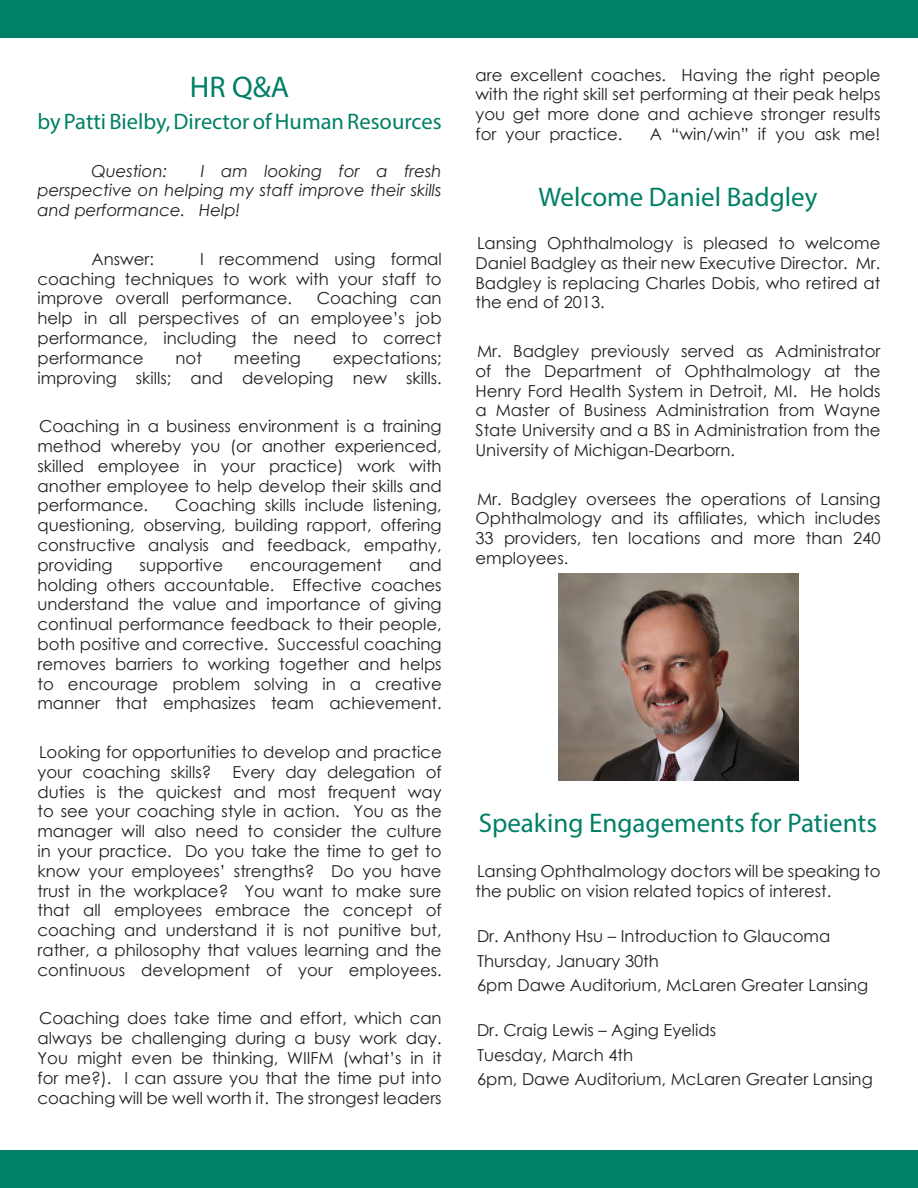
<style>
.page{position:relative;width:918px;height:1188px;background:#fff}
.page>*{position:absolute;margin:0;border:0;box-sizing:border-box;transform-origin:0 0}
.Headline{font:30px "Myriad Pro";color:#008066}
.Headline-2{font:27px "Myriad Pro";color:#008066}
.Headline-3{font:22.5px "Myriad Pro";color:#008066}
.t1{font:16.5px/19.8px "Century Gothic";color:#231f20;text-align:justify}
.t2{font:italic 16.5px/19.8px "Century Gothic";color:#231f20;text-align:justify}
</style>
<div class="page">
<div style="left:0;top:0;width:918px;height:38px;background:#008066"></div>
<div style="left:0;top:1150px;width:918px;height:38px;background:#008066"></div>
<img style="left:559px;top:573px;width:239px;height:208px">
<p class="Headline" style="left:190px;top:68px;width:101px">HR Q&amp;A</p>
<p class="Headline-3" style="left:38px;top:108px;width:406px">by Patti Bielby, Director of Human Resources</p>
<p class="t2" style="left:92px;top:161px;width:77px">Question:</p>
<p class="t2" style="left:38px;top:161px;width:406px;text-indent:163px">I am looking for a fresh perspective on helping my staff improve their skills and performance. Help!</p>
<p class="t1" style="left:92px;top:249px;width:64px">Answer:</p>
<p class="t1" style="left:38px;top:249px;width:406px;text-indent:163px">I recommend using formal coaching techniques to work with your staff to improve overall performance.</p>
<p class="t1" style="left:38px;top:288px;width:406px;text-indent:279px">Coaching can help in all perspectives of an employee’s job performance, including the need to correct performance</p>
<p class="t1" style="left:38px;top:348px;width:406px;text-align:right">expectations;<br>improving skills; and developing new skills.</p>
<p class="t1" style="left:38px;top:416px;width:406px">Coaching in a business environment is a training method whereby you (or another experienced, skilled employee in your practice) work with another employee to help develop their skills and performance.</p>
<p class="t1" style="left:176px;top:348px;width:28px">not</p>
<p class="t1" style="left:234px;top:348px;width:68px">meeting</p>
<p class="t1" style="left:38px;top:495px;width:406px;text-indent:138px">Coaching skills include listening, questioning, observing, building rapport, offering constructive analysis and feedback, empathy, providing</p>
<p class="t1" style="left:140px;top:555px;width:85px">supportive</p>
<p class="t1" style="left:250px;top:555px;width:134px">encouragement</p>
<p class="t1" style="left:38px;top:555px;width:406px;text-indent:372px">and holding others accountable. Effective coaches understand the value and importance of giving continual performance feedback to their people, both positive and corrective. Successful coaching removes barriers to working together and helps to encourage problem solving in a creative manner that emphasizes team achievement.</p>
<p class="t1" style="left:38px;top:742px;width:406px">Looking for opportunities to develop and practice your coaching skills?</p>
<p class="t1" style="left:38px;top:762px;width:406px;text-indent:195px">Every day delegation of duties is the quickest and most frequent way to see your coaching style in action. You as the manager will also need to consider the culture in your practice. Do you take the time to get to know your employees’ strengths? Do you have trust in the workplace? You want to make sure that all employees embrace the concept of coaching and understand it is not punitive but, rather, a philosophy that values learning and the continuous development of your employees.</p>
<p class="t1" style="left:38px;top:1008px;width:406px">Coaching does take time and effort, which can always be challenging during a busy work day.<br>You might even be thinking, WIIFM (what’s in it for me?). I can assure you that the time put into coaching will be well worth it. The strongest leaders</p>
<p class="t1" style="left:476px;top:65px;width:407px">are excellent coaches. Having the right people with the right skill set performing at their peak helps you get more done and achieve stronger results for your practice.</p>
<p class="t1" style="left:650px;top:124px;width:232px">A “win/win” if you ask me!</p>
<p class="Headline-2" style="left:539px;top:181px;width:280px">Welcome Daniel Badgley</p>
<p class="t1" style="left:476px;top:233px;width:407px">Lansing Ophthalmology is pleased to welcome Daniel Badgley as their new Executive Director. Mr.<br>Badgley is replacing Charles Dobis, who retired at the end of 2013.</p>
<p class="t1" style="left:476px;top:341px;width:407px">Mr. Badgley previously served as Administrator of the Department of Ophthalmology at the Henry Ford Health System in Detroit, MI. He holds a Master of Business Administration from Wayne State University and a BS in Administration from the University of Michigan-Dearborn.</p>
<p class="t1" style="left:476px;top:488px;width:406px">Mr. Badgley oversees the operations of Lansing Ophthalmology and its affiliates, which includes 33 providers, ten locations and more than 240 employees.</p>
<p class="Headline-2" style="left:479px;top:806px;width:400px">Speaking Engagements for Patients</p>
<p class="t1" style="left:476px;top:861px;width:407px">Lansing Ophthalmology doctors will be speaking to the public on vision related topics of interest.</p>
<p class="t1" style="left:477px;top:926px;width:355px">Dr. Anthony Hsu – Introduction to Glaucoma</p>
<p class="t1" style="left:477px;top:951px;width:183px">Thursday, January 30th</p>
<p class="t1" style="left:477px;top:975px;width:393px">6pm Dawe Auditorium, McLaren Greater Lansing</p>
<p class="t1" style="left:477px;top:1020px;width:241px">Dr. Craig Lewis – Aging Eyelids</p>
<p class="t1" style="left:477px;top:1045px;width:158px">Tuesday, March 4th</p>
<p class="t1" style="left:477px;top:1069px;width:397px">6pm, Dawe Auditorium, McLaren Greater Lansing</p>
</div>
